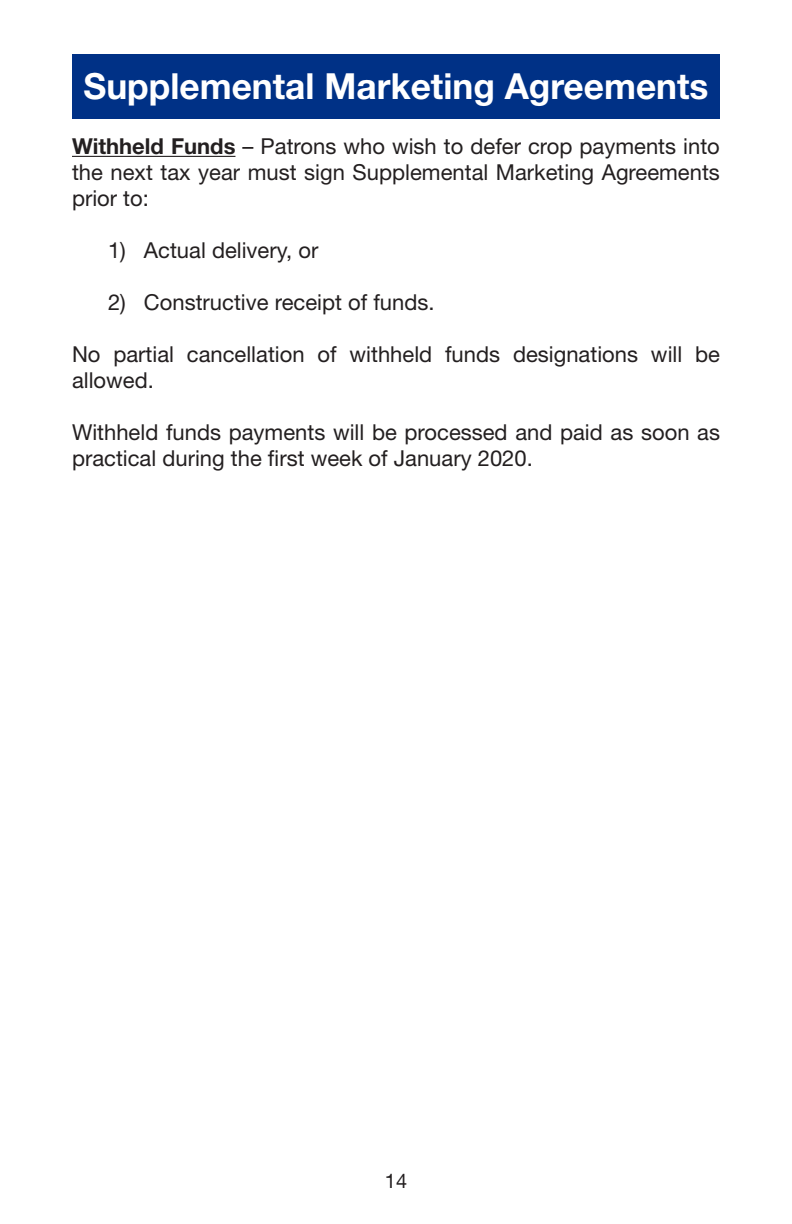
<style>
.page{position:relative;width:792px;height:1224px;background:#fff}
.page>*{position:absolute;margin:0;border:0;box-sizing:border-box;transform-origin:0 0}
.Header_-_18_pt_-_whi{font:700 36px "Helvetica Neue";color:#fff}
.Body_Text{font:22px/26px "Helvetica Neue";color:#231f20}
.t1{font:20px "Helvetica Neue";color:#231f20}
.s1{font-weight:700}
</style>
<div class="page">
<div style="left:72px;top:54px;width:648px;height:65px;background:#003186"></div>
<hr style="left:72px;top:156px;width:163px;height:1px;background:#231f20">
<p class="Header_-_18_pt_-_whi" style="left:83px;top:64px;width:627px">Supplemental Marketing Agreements</p>
<p class="Body_Text" style="left:72px;top:133px;width:649px;text-align:justify"><span class="s1">Withheld Funds</span> – Patrons who wish to defer crop payments into the next tax year must sign Supplemental Marketing Agreements prior to:</p>
<p class="Body_Text" style="left:108px;top:237px;width:212px">1) Actual delivery, or</p>
<p class="Body_Text" style="left:108px;top:289px;width:328px">2) Constructive receipt of funds.</p>
<p class="Body_Text" style="left:72px;top:341px;width:650px">No partial cancellation of withheld funds designations will be allowed.</p>
<p class="Body_Text" style="left:72px;top:419px;width:650px">Withheld funds payments will be processed and paid as soon as practical during the first week of January 2020.</p>
<p class="t1" style="left:385px;top:1169px;width:24px">14</p>
</div>
